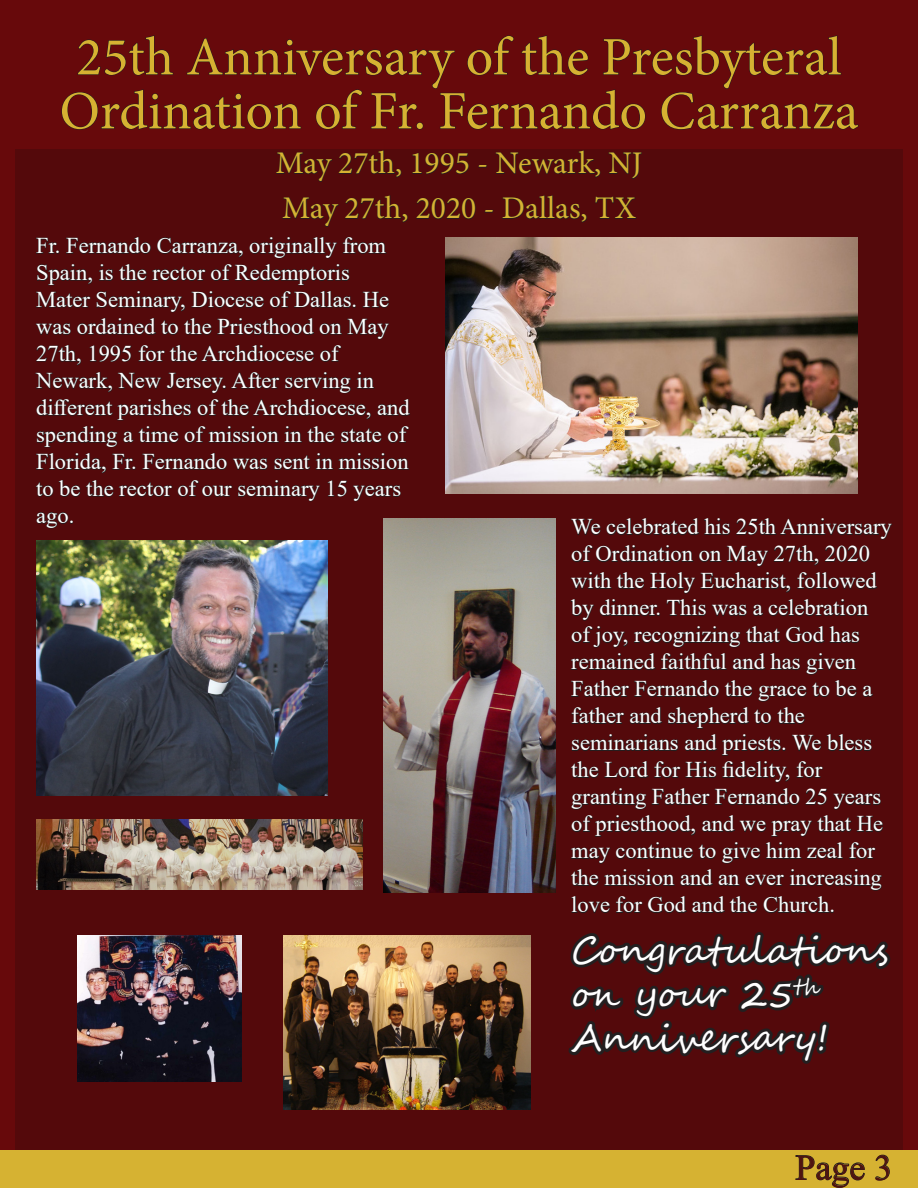
<style>
.page{position:relative;width:918px;height:1188px;background:#fff}
.page>*{position:absolute;margin:0;border:0;box-sizing:border-box;transform-origin:0 0}
.t1{font:54px/54px "Minion Pro";color:#d6b232;text-align:center}
.t2{font:36.75px/44.1px "Segoe Script";color:#fff}
.t3{font:36px "Times New Roman";color:#4f1410}
.t4{font:31.5px "Minion Pro";color:#d6b232}
.t5{font:22.5px/27px "Times New Roman";color:#fff}
</style>
<div class="page">
<div style="left:1px;top:0;width:917px;height:1188px;background:#67090b"></div>
<div style="left:15px;top:150px;width:888px;height:1011px;background:#54090b"></div>
<svg style="left:61px;top:35px;width:798px;height:95px"></svg>
<svg style="left:276px;top:152px;width:56px;height:30px"></svg>
<svg style="left:339px;top:150px;width:63px;height:28px"></svg>
<svg style="left:412px;top:153px;width:57px;height:22px"></svg>
<svg style="left:478px;top:165px;width:9px;height:3px"></svg>
<svg style="left:495px;top:150px;width:106px;height:28px"></svg>
<svg style="left:608px;top:152px;width:34px;height:27px"></svg>
<svg style="left:282px;top:197px;width:57px;height:30px"></svg>
<svg style="left:345px;top:195px;width:63px;height:28px"></svg>
<svg style="left:416px;top:198px;width:60px;height:21px"></svg>
<svg style="left:485px;top:210px;width:9px;height:3px"></svg>
<svg style="left:502px;top:195px;width:85px;height:28px"></svg>
<svg style="left:595px;top:196px;width:42px;height:23px"></svg>
<img style="left:446px;top:237px;width:411px;height:256px">
<img style="left:36px;top:540px;width:291px;height:256px">
<img style="left:36px;top:820px;width:327px;height:70px">
<img style="left:384px;top:519px;width:171px;height:373px">
<img style="left:283px;top:935px;width:247px;height:175px">
<img style="left:78px;top:935px;width:163px;height:146px">
<hr style="left:0;top:1151px;width:1px;height:37px;background:#d6b232">
<div style="left:1px;top:1151px;width:917px;height:37px;background:#d6b232"></div>
<svg style="left:36px;top:237px;width:353px;height:129px"></svg>
<svg style="left:35px;top:372px;width:375px;height:102px"></svg>
<svg style="left:36px;top:480px;width:284px;height:22px"></svg>
<svg style="left:327px;top:480px;width:20px;height:17px"></svg>
<svg style="left:353px;top:485px;width:48px;height:17px"></svg>
<svg style="left:36px;top:512px;width:37px;height:17px"></svg>
<svg style="left:564px;top:518px;width:331px;height:670px"></svg>
<p class="t1" style="left:60px;top:30px;width:800px">25th Anniversary of the Presbyteral<br>Ordination of Fr. Fernando Carranza</p>
<p class="t4" style="left:276px;top:142px;width:368px">May 27th, 1995 - Newark, NJ</p>
<p class="t4" style="left:282px;top:187px;width:355px">May 27th, 2020 - Dallas, TX</p>
<p class="t5" style="left:36px;top:231px;width:351px">Fr. Fernando Carranza, originally from<br>Spain, is the rector of Redemptoris</p>
<p class="t5" style="left:36px;top:285px;width:354px;text-align:justify">Mater Seminary, Diocese of Dallas. He was ordained to the Priesthood on May 27th, 1995 for the Archdiocese of</p>
<p class="t5" style="left:36px;top:366px;width:339px">Newark, New Jersey. After serving in</p>
<p class="t5" style="left:36px;top:393px;width:375px">different parishes of the Archdiocese, and spending a time of mission in the state of Florida, Fr. Fernando was sent in mission to be the rector of our seminary 15 years ago.</p>
<p class="t5" style="left:571px;top:513px;width:322px">We celebrated his 25th Anniversary of Ordination on May 27th, 2020 with the Holy Eucharist, followed by dinner. This was a celebration of joy, recognizing that God has remained faithful and has given<br>Father Fernando the grace to be a father and shepherd to the</p>
<p class="t5" style="left:571px;top:729px;width:302px">seminarians and priests. We bless the Lord for His fidelity, for</p>
<p class="t5" style="left:571px;top:783px;width:313px">granting Father Fernando 25 years of priesthood, and we pray that He may continue to give him zeal for the mission and an ever increasing love for God and the Church.</p>
<p class="t2" style="left:571px;top:929px;width:319px">Congratulations on your 25<sup>th<br></sup>Anniversary!</p>
<p class="t3" style="left:795px;top:1142px;width:98px">Page 3</p>
</div>
